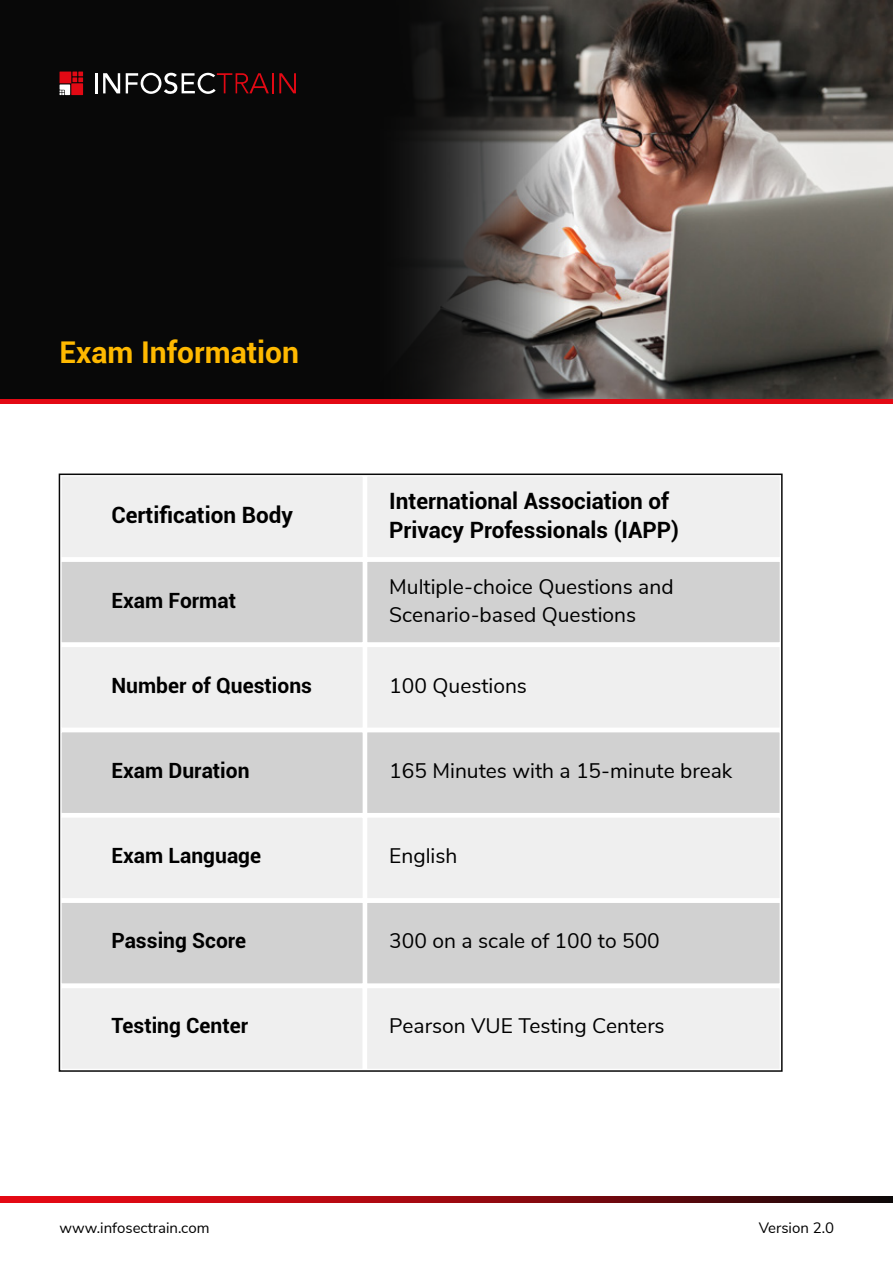
<style>
.page{position:relative;width:893px;height:1263px;background:#fff}
.page>*{position:absolute;margin:0;border:0;box-sizing:border-box;transform-origin:0 0}
.t1{font:700 30px "Roboto";color:#ffb900}
.t2{font:700 22.5px/28.5px "Roboto";color:#000}
.t3{font:21px/28.5px "Nunito Sans";color:#000}
.t4{font:700 21px "Roboto";color:#000}
.t5{font:15px "Nunito Sans";color:#000}
</style>
<div class="page">
<svg style="left:0;top:1197px;width:893px;height:5px;background:#92080f"></svg>
<div style="left:363px;top:557px;width:421px;height:90px;background:#d1d1d1;border:4px solid #fff"></div>
<div style="left:363px;top:472px;width:421px;height:90px;background:#efefef;border:4px solid #fff"></div>
<div style="left:363px;top:643px;width:421px;height:89px;background:#efefef;border:4px solid #fff"></div>
<div style="left:363px;top:728px;width:421px;height:89px;background:#d1d1d1;border:4px solid #fff"></div>
<div style="left:363px;top:813px;width:421px;height:90px;background:#efefef;border:4px solid #fff"></div>
<div style="left:363px;top:898px;width:421px;height:90px;background:#d1d1d1;border:4px solid #fff"></div>
<div style="left:57px;top:557px;width:310px;height:90px;background:#d1d1d1;border:4px solid #fff"></div>
<div style="left:57px;top:472px;width:310px;height:90px;background:#efefef;border:4px solid #fff"></div>
<div style="left:57px;top:643px;width:310px;height:89px;background:#efefef;border:4px solid #fff"></div>
<div style="left:57px;top:728px;width:310px;height:89px;background:#d1d1d1;border:4px solid #fff"></div>
<div style="left:57px;top:813px;width:310px;height:90px;background:#efefef;border:4px solid #fff"></div>
<div style="left:57px;top:898px;width:310px;height:90px;background:#d1d1d1;border:4px solid #fff"></div>
<div style="left:57px;top:984px;width:310px;height:89px;background:#efefef;border:4px solid #fff"></div>
<div style="left:363px;top:984px;width:421px;height:89px;background:#efefef;border:4px solid #fff"></div>
<div style="left:0;top:0;width:893px;height:403px;background:#080808"></div>
<img style="left:273px;top:0;width:620px;height:398px">
<div style="left:0;top:398px;width:893px;height:5px;background:#e30914"></div>
<svg style="left:60px;top:72px;width:23px;height:23px"></svg>
<hr style="left:95px;top:73px;width:3px;height:20px;background:#fff">
<svg style="left:103px;top:73px;width:17px;height:20px"></svg>
<svg style="left:126px;top:73px;width:147px;height:21px"></svg>
<svg style="left:279px;top:73px;width:17px;height:20px"></svg>
<h1 class="t1" style="left:60px;top:331px;width:241px">Exam Information</h1>
<p class="t2" style="left:111px;top:500px;width:183px">Certification Body</p>
<p class="t4" style="left:111px;top:586px;width:126px">Exam Format</p>
<p class="t4" style="left:111px;top:671px;width:202px">Number of Questions</p>
<p class="t4" style="left:111px;top:756px;width:140px">Exam Duration</p>
<p class="t4" style="left:111px;top:841px;width:151px">Exam Language</p>
<p class="t4" style="left:111px;top:926px;width:136px">Passing Score</p>
<p class="t2" style="left:389px;top:486px;width:291px">International Association of<br>Privacy Professionals (IAPP)</p>
<p class="t3" style="left:389px;top:571px;width:286px">Multiple-choice Questions and<br>Scenario-based Questions</p>
<p class="t3" style="left:389px;top:670px;width:139px">100 Questions</p>
<p class="t3" style="left:389px;top:755px;width:345px">165 Minutes with a 15-minute break</p>
<p class="t3" style="left:389px;top:840px;width:70px">English</p>
<p class="t3" style="left:389px;top:925px;width:272px">300 on a scale of 100 to 500</p>
<p class="t4" style="left:111px;top:1011px;width:138px">Testing Center</p>
<p class="t3" style="left:389px;top:1010px;width:277px">Pearson VUE Testing Centers</p>
<p class="t5" style="left:60px;top:1217px;width:152px">www.infosectrain.com</p>
<p class="t5" style="left:759px;top:1217px;width:77px">Version 2.0</p>
</div>
